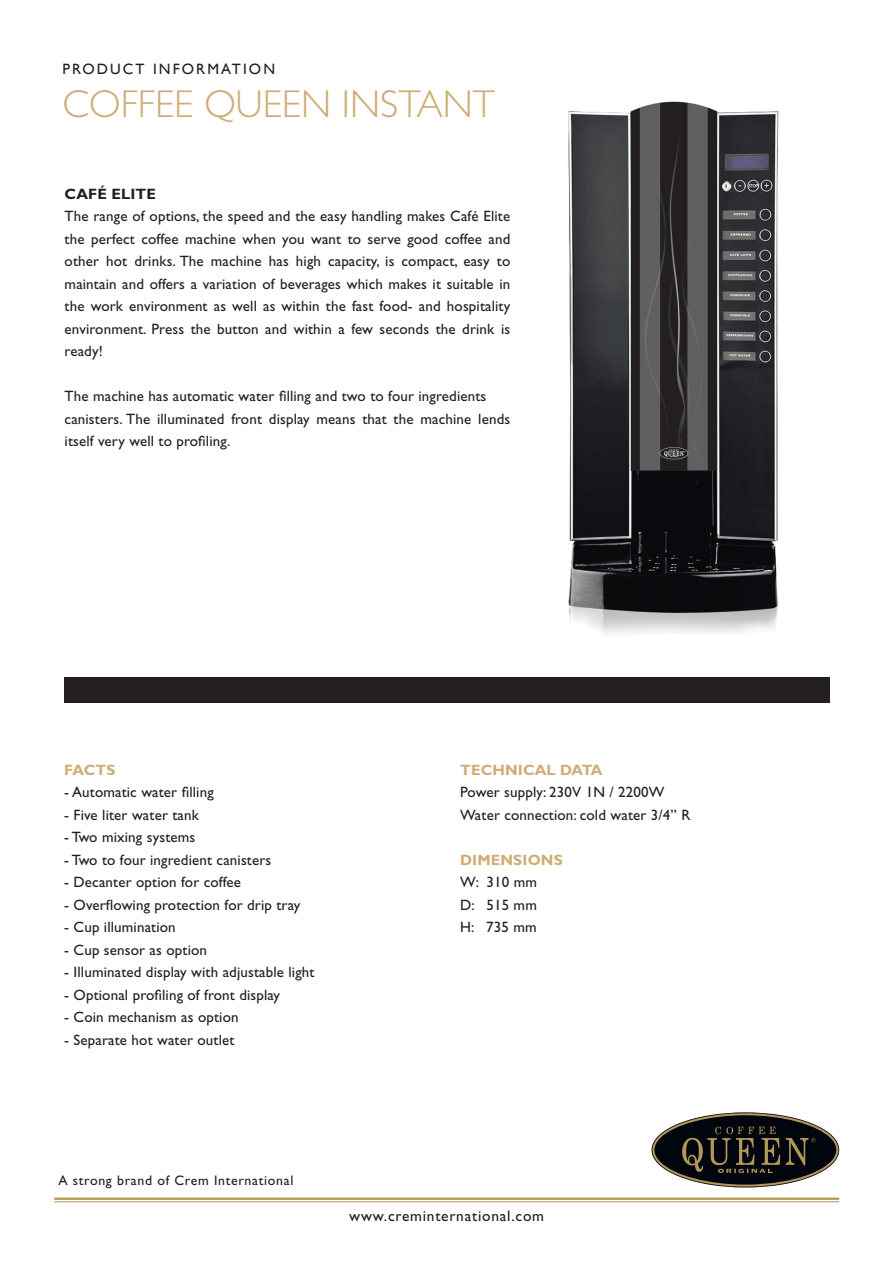
<style>
.page{position:relative;width:893px;height:1263px;background:#fff}
.page>*{position:absolute;margin:0;border:0;box-sizing:border-box;transform-origin:0 0}
.t1{font:300 39px "Gill Sans Std";color:#cfad78}
.t2{font:15.45px "Gill Sans Std";letter-spacing:.05em;color:#231f20}
.t3{font:15px/22.5px "Gill Sans Std";letter-spacing:.01em;color:#231f20;text-align:justify}
.t4{font:700 15px "Gill Sans Std";letter-spacing:.01em;color:#cfad78}
.t5{font:15px "Gill Sans";letter-spacing:.14em;color:#231f20}
.t6{font:700 15px "Gill Sans Std";letter-spacing:.01em;color:#231f20}
.t7{font:13.8px "Gill Sans Std";letter-spacing:.05em;color:#231f20}
</style>
<div class="page">
<img style="left:568px;top:101px;width:211px;height:533px">
<div style="left:65px;top:677px;width:765px;height:25px;background:#231f20"></div>
<hr style="left:54px;top:1197px;width:785px;height:3px;background:#b39758">
<hr style="left:54px;top:1201px;width:785px;height:1px;background:#b39758">
<svg style="left:651px;top:1112px;width:188px;height:75px"></svg>
<p class="t5" style="left:62px;top:60px;width:214px">PRODUCT INFORMATION</p>
<p class="t1" style="left:62px;top:82px;width:434px">COFFEE QUEEN INSTANT</p>
<p class="t6" style="left:65px;top:185px;width:93px">CAFÉ ELITE</p>
<p class="t3" style="left:65px;top:205px;width:447px">The range of options, the speed and the easy handling makes Café Elite the perfect coffee machine when you want to serve good coffee and other hot drinks. The machine has high capacity, is compact, easy to maintain and offers a variation of beverages which makes it suitable in the work environment as well as within the fast food- and hospitality environment. Press the button and within a few seconds the drink is ready!</p>
<p class="t3" style="left:65px;top:385px;width:423px">The machine has automatic water filling and two to four ingredients</p>
<p class="t3" style="left:65px;top:408px;width:447px">canisters. The illuminated front display means that the machine lends itself very well to profiling.</p>
<p class="t4" style="left:64px;top:761px;width:53px">FACTS</p>
<p class="t3" style="left:64px;top:781px;width:151px">- Automatic water filling</p>
<p class="t3" style="left:64px;top:803px;width:136px">- Five liter water tank</p>
<p class="t3" style="left:64px;top:826px;width:133px">- Two mixing systems</p>
<p class="t3" style="left:64px;top:848px;width:209px">- Two to four ingredient canisters</p>
<p class="t3" style="left:64px;top:871px;width:178px">- Decanter option for coffee</p>
<p class="t3" style="left:64px;top:893px;width:237px">- Overflowing protection for drip tray</p>
<p class="t3" style="left:64px;top:916px;width:113px">- Cup illumination</p>
<p class="t3" style="left:64px;top:938px;width:144px">- Cup sensor as option</p>
<p class="t3" style="left:64px;top:961px;width:252px">- Illuminated display with adjustable light</p>
<p class="t3" style="left:64px;top:983px;width:217px">- Optional profiling of front display</p>
<p class="t3" style="left:64px;top:1006px;width:176px">- Coin mechanism as option</p>
<p class="t3" style="left:64px;top:1028px;width:172px">- Separate hot water outlet</p>
<p class="t4" style="left:460px;top:761px;width:144px">TECHNICAL DATA</p>
<p class="t3" style="left:460px;top:781px;width:206px">Power supply: 230V 1N / 2200W</p>
<p class="t3" style="left:460px;top:803px;width:232px">Water connection: cold water 3/4” R</p>
<p class="t4" style="left:460px;top:851px;width:104px">DIMENSIONS</p>
<p class="t3" style="left:460px;top:871px;width:78px">W: 310 mm</p>
<p class="t3" style="left:460px;top:893px;width:78px">D: 515 mm</p>
<p class="t3" style="left:460px;top:916px;width:78px">H: 735 mm</p>
<p class="t7" style="left:58px;top:1172px;width:237px">A strong brand of Crem International</p>
<p class="t2" style="left:349px;top:1207px;width:196px">www.creminternational.com</p>
</div>
